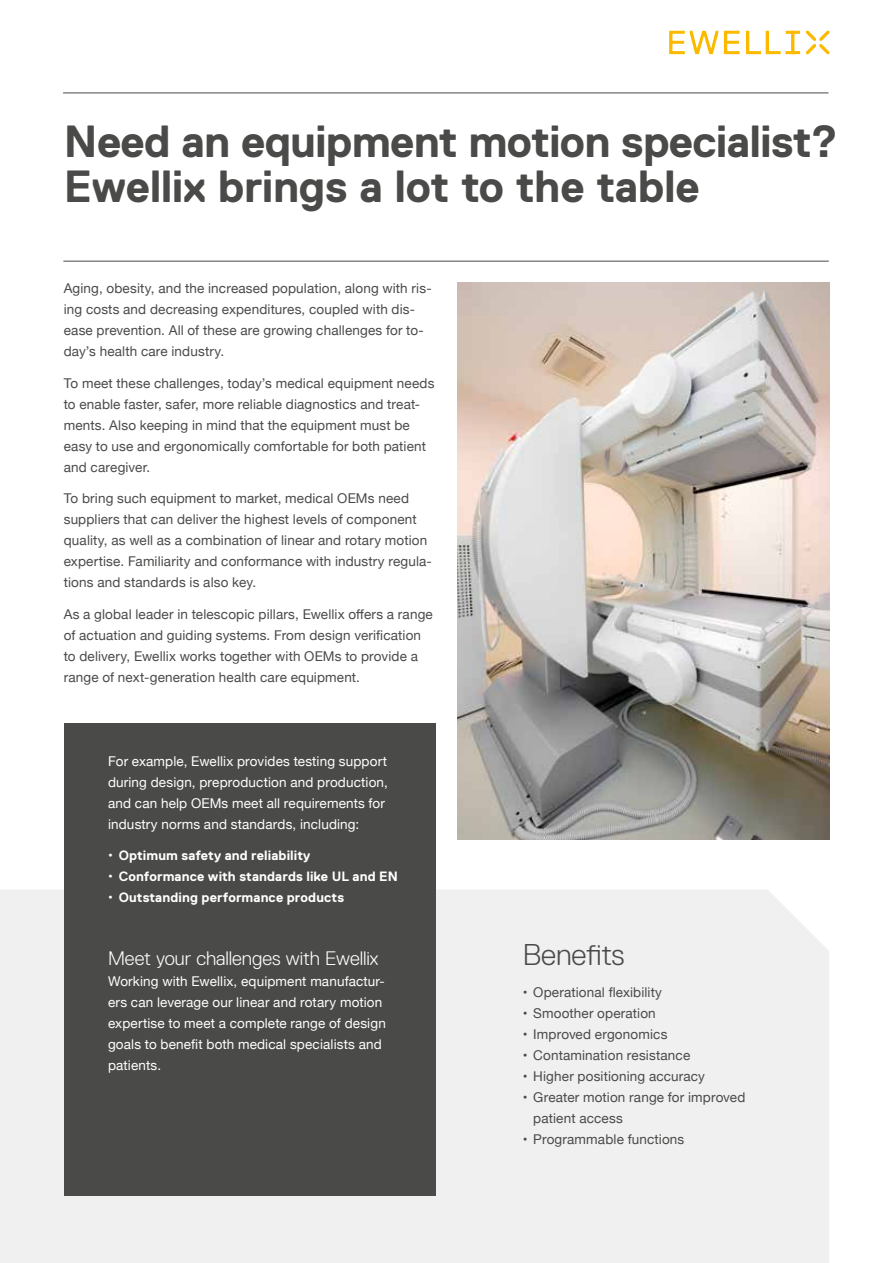
<style>
.page{position:relative;width:893px;height:1263px;background:#fff}
.page>*{position:absolute;margin:0;border:0;box-sizing:border-box;transform-origin:0 0}
.t1{font:700 45px/45px "Replica Std";letter-spacing:-.015em;color:#4a4a49}
.t2{font:300 30px "Replica Std";letter-spacing:-.005em;color:#4a4a49}
.t3{font:300 19.5px "Replica Std";letter-spacing:-.01em;color:#fff}
.t4{font:13.5px/21px "Helvetica Neue";letter-spacing:.01em;color:#4a4a49}
.t5{font:13.5px/21px "Helvetica Neue";letter-spacing:.01em;color:#fff}
.t6{font:700 13.5px "Replica Std";letter-spacing:.01em;color:#fff}
.s1{font-family:"Helvetica Neue";font-weight:400}
</style>
<div class="page">
<hr style="left:63px;top:93px;width:765px;height:1px;background:#4a4a49">
<hr style="left:63px;top:261px;width:766px;height:1px;background:#4a4a49">
<svg style="left:669px;top:31px;width:131px;height:23px"></svg>
<svg style="left:806px;top:31px;width:23px;height:23px"></svg>
<img style="left:457px;top:283px;width:372px;height:556px">
<div style="left:0;top:889px;width:829px;height:374px;background:#f0f0f0"></div>
<div style="left:65px;top:724px;width:371px;height:472px;background:#4a4a49"></div>
<h1 class="t1" style="left:64px;top:119px;width:776px">Need an equipment motion specialist?<br>Ewellix brings a lot to the table</h1>
<p class="t4" style="left:64px;top:279px;width:369px">Aging, obesity, and the increased population, along with ris&shy;ing costs and decreasing expenditures, coupled with dis&shy;ease prevention. All of these are growing challenges for to&shy;day’s health care industry.</p>
<p class="t4" style="left:64px;top:373px;width:372px">To meet these challenges, today’s medical equipment needs to enable faster, safer, more reliable diagnostics and treat&shy;ments. Also keeping in mind that the equipment must be easy to use and ergonomically comfortable for both patient and caregiver.</p>
<p class="t4" style="left:64px;top:489px;width:370px">To bring such equipment to market, medical OEMs need suppliers that can deliver the highest levels of component quality, as well as a combination of linear and rotary motion expertise. Familiarity and conformance with industry regula&shy;tions and standards is also key.</p>
<p class="t4" style="left:64px;top:604px;width:371px">As a global leader in telescopic pillars, Ewellix offers a range of actuation and guiding systems. From design verification to delivery, Ewellix works together with OEMs to provide a range of next-generation health care equipment.</p>
<p class="t5" style="left:108px;top:751px;width:281px">For example, Ewellix provides testing support during design, preproduction and production, and can help OEMs meet all requirements for industry norms and standards, including:</p>
<p class="t6" style="left:108px;top:848px;width:204px"><span class="s1">•</span> Optimum safety and reliability</p>
<p class="t6" style="left:108px;top:869px;width:291px"><span class="s1">•</span> Conformance with standards like UL and EN</p>
<p class="t6" style="left:108px;top:890px;width:238px"><span class="s1">•</span> Outstanding performance products</p>
<h3 class="t3" style="left:108px;top:947px;width:272px">Meet your challenges with Ewellix</h3>
<p class="t5" style="left:108px;top:972px;width:279px">Working with Ewellix, equipment manufactur&shy;ers can leverage our linear and rotary motion expertise to meet a complete range of design goals to benefit both medical specialists and patients.</p>
<h2 class="t2" style="left:523px;top:938px;width:104px">Benefits</h2>
<p class="t4" style="left:523px;top:982px;width:141px">• Operational flexibility</p>
<p class="t4" style="left:523px;top:1003px;width:135px">• Smoother operation</p>
<p class="t4" style="left:523px;top:1024px;width:146px">• Improved ergonomics</p>
<p class="t4" style="left:523px;top:1045px;width:169px">• Contamination resistance</p>
<p class="t4" style="left:523px;top:1066px;width:184px">• Higher positioning accuracy</p>
<p class="t4" style="left:533px;top:1087px;width:214px;text-indent:-11px">• Greater motion range for improved patient access</p>
<p class="t4" style="left:523px;top:1129px;width:163px">• Programmable functions</p>
</div>
